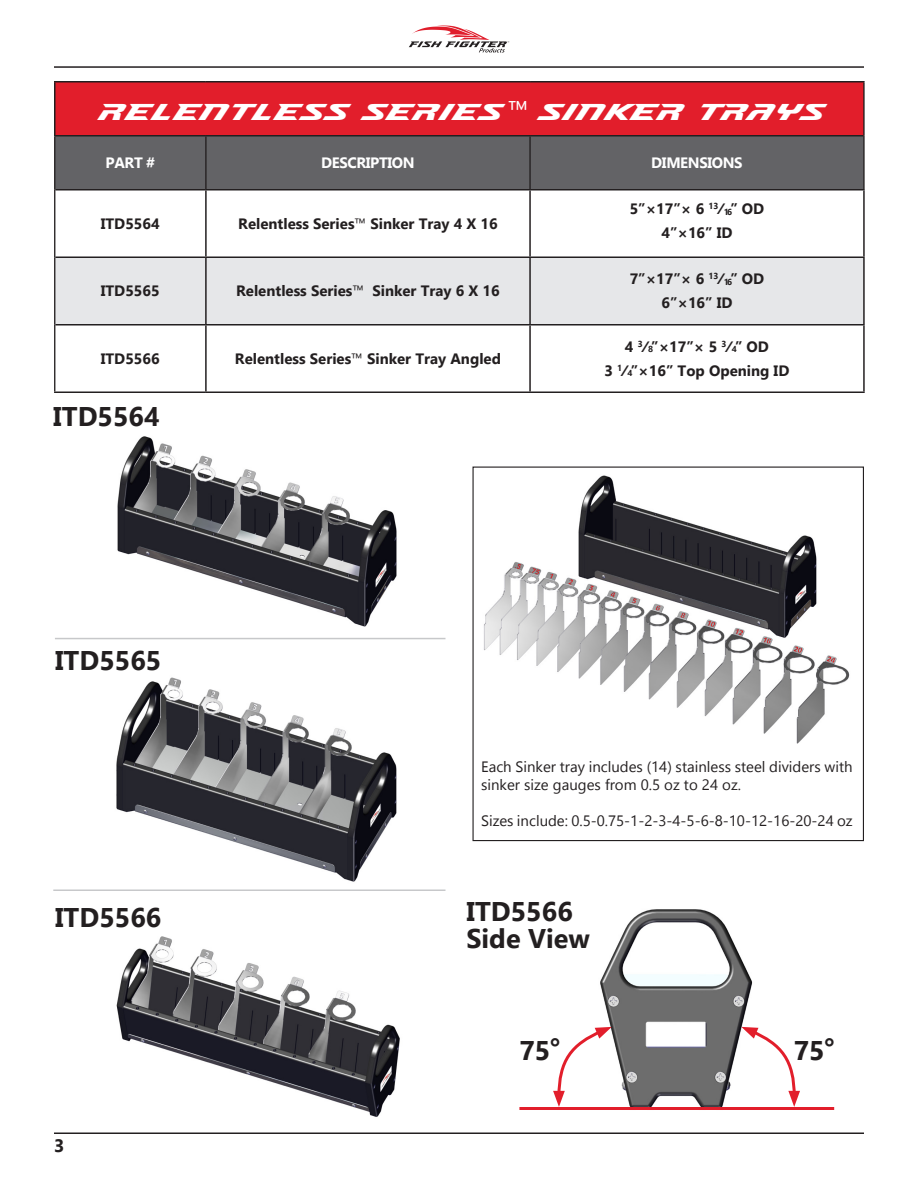
<style>
.page{position:relative;width:918px;height:1188px;background:#fff}
.page>*{position:absolute;margin:0;border:0;box-sizing:border-box;transform-origin:0 0}
.Main_Body{font:700 27px "Gadugi";color:#231f20}
.t1{font:27px "Accelerator";color:#fff}
.t2{font:700 18px "Gadugi";color:#231f20}
.t3{font:700 15px "Gadugi";color:#231f20}
.t4{font:15px/18px "Gadugi";color:#231f20}
.t5{font:700 15px "Gadugi";letter-spacing:-.025em;color:#fff}
.s1{font-family:"Gadugi"}
.s2{font-weight:400}
.s3{font-size:8.7px}
.s4{font-family:"Impact";font-weight:400}
</style>
<div class="page">
<hr style="left:54px;top:66px;width:810px;height:2px;background:#231f20">
<svg style="left:409px;top:26px;width:100px;height:27px"></svg>
<hr style="left:54px;top:1132px;width:810px;height:2px;background:#231f20">
<div style="left:55px;top:82px;width:809px;height:54px;background:#e21e2b"></div>
<div style="left:55px;top:136px;width:808px;height:53px;background:#636366"></div>
<svg style="left:55px;top:190px;width:808px;height:66px"></svg>
<div style="left:55px;top:258px;width:808px;height:66px;background:#e6e7e9"></div>
<svg style="left:55px;top:326px;width:808px;height:66px"></svg>
<hr style="left:863px;top:82px;width:2px;height:54px;background:#231f20">
<hr style="left:54px;top:136px;width:1px;height:54px;background:#231f20">
<hr style="left:205px;top:136px;width:2px;height:53px;background:#231f20">
<hr style="left:529px;top:136px;width:2px;height:53px;background:#231f20">
<hr style="left:863px;top:136px;width:2px;height:53px;background:#231f20">
<hr style="left:54px;top:190px;width:1px;height:67px;background:#231f20">
<hr style="left:54px;top:257px;width:1px;height:68px;background:#231f20">
<hr style="left:54px;top:325px;width:1px;height:67px;background:#231f20">
<hr style="left:55px;top:189px;width:151px;height:1px;background:#231f20">
<hr style="left:206px;top:189px;width:324px;height:1px;background:#231f20">
<hr style="left:205px;top:190px;width:2px;height:66px;background:#231f20">
<hr style="left:530px;top:189px;width:335px;height:1px;background:#231f20">
<hr style="left:529px;top:190px;width:2px;height:66px;background:#231f20">
<hr style="left:863px;top:190px;width:2px;height:66px;background:#231f20">
<hr style="left:55px;top:256px;width:151px;height:2px;background:#231f20">
<hr style="left:206px;top:256px;width:324px;height:2px;background:#231f20">
<hr style="left:205px;top:258px;width:2px;height:66px;background:#231f20">
<hr style="left:530px;top:256px;width:335px;height:2px;background:#231f20">
<hr style="left:529px;top:258px;width:2px;height:66px;background:#231f20">
<hr style="left:863px;top:258px;width:2px;height:66px;background:#231f20">
<hr style="left:55px;top:324px;width:151px;height:2px;background:#231f20">
<hr style="left:206px;top:324px;width:324px;height:2px;background:#231f20">
<hr style="left:205px;top:326px;width:2px;height:66px;background:#231f20">
<hr style="left:530px;top:324px;width:335px;height:2px;background:#231f20">
<hr style="left:529px;top:326px;width:2px;height:66px;background:#231f20">
<hr style="left:863px;top:326px;width:2px;height:66px;background:#231f20">
<hr style="left:54px;top:392px;width:152px;height:1px;background:#231f20">
<hr style="left:206px;top:392px;width:324px;height:1px;background:#231f20">
<hr style="left:530px;top:392px;width:335px;height:1px;background:#231f20">
<hr style="left:54px;top:81px;width:152px;height:1px;background:#231f20">
<hr style="left:54px;top:82px;width:2px;height:53px;background:#231f20">
<hr style="left:206px;top:81px;width:324px;height:1px;background:#231f20">
<hr style="left:530px;top:81px;width:335px;height:1px;background:#231f20">
<hr style="left:54px;top:135px;width:152px;height:1px;background:#231f20">
<hr style="left:206px;top:135px;width:324px;height:1px;background:#231f20">
<hr style="left:530px;top:135px;width:333px;height:1px;background:#231f20">
<img style="left:117px;top:436px;width:280px;height:191px">
<img style="left:116px;top:677px;width:281px;height:205px">
<img style="left:116px;top:936px;width:284px;height:181px">
<img style="left:484px;top:475px;width:366px;height:268px">
<div style="left:472px;top:467px;width:392px;height:374px;border:1px solid #231f20"></div>
<img style="left:600px;top:909px;width:153px;height:198px">
<hr style="left:519px;top:1107px;width:315px;height:3px;background:#e21e2b">
<svg style="left:741px;top:1027px;width:59px;height:80px"></svg>
<svg style="left:553px;top:1027px;width:59px;height:80px"></svg>
<hr style="left:53px;top:890px;width:393px;height:1px;background:#c7c8ca">
<hr style="left:55px;top:638px;width:390px;height:1px;background:#c7c8ca">
<p class="t1" style="left:96px;top:94px;width:728px">RELENTLESS SERIES <span class="s1">™</span> SINKER TRAYS</p>
<p class="t5" style="left:106px;top:154px;width:51px">PART #</p>
<p class="t5" style="left:321px;top:154px;width:95px">DESCRIPTION</p>
<p class="t5" style="left:651px;top:154px;width:93px">DIMENSIONS</p>
<p class="t3" style="left:101px;top:215px;width:61px">ITD5564</p>
<p class="t3" style="left:238px;top:215px;width:261px">Relentless Series<span class="s2">™</span> Sinker Tray 4 X 16</p>
<p class="t3" style="left:101px;top:282px;width:61px">ITD5565</p>
<p class="t3" style="left:236px;top:282px;width:265px">Relentless Series<span class="s2">™</span> Sinker Tray 6 X 16</p>
<p class="t3" style="left:101px;top:350px;width:61px">ITD5566</p>
<p class="t3" style="left:235px;top:350px;width:268px">Relentless Series<span class="s2">™</span> Sinker Tray Angled</p>
<p class="Main_Body" style="left:53px;top:400px;width:108px">ITD5564</p>
<p class="Main_Body" style="left:55px;top:644px;width:108px">ITD5565</p>
<p class="t3" style="left:630px;top:200px;width:136px">5”×17”× 6 <sup>13</sup>⁄<span class="s3">16</span>” OD</p>
<p class="t3" style="left:661px;top:224px;width:73px">4”×16” ID</p>
<p class="t3" style="left:630px;top:270px;width:136px">7”×17”× 6 <sup>13</sup>⁄<span class="s3">16</span>” OD</p>
<p class="t3" style="left:661px;top:294px;width:73px">6”×16” ID</p>
<p class="t3" style="left:625px;top:338px;width:146px">4 <sup>3</sup>⁄<span class="s3">8</span>”×17”× 5 <sup>3</sup>⁄<span class="s3">4</span>” OD</p>
<p class="t3" style="left:605px;top:362px;width:186px">3 <sup>1</sup>⁄<span class="s3">4</span>”×16” Top Opening ID</p>
<p class="Main_Body" style="left:55px;top:901px;width:108px">ITD5566</p>
<p class="t2" style="left:54px;top:1135px;width:12px">3</p>
<p class="t4" style="left:481px;top:757px;width:373px">Each Sinker tray includes (14) stainless steel dividers with sinker size gauges from 0.5 oz to 24 oz.</p>
<p class="t4" style="left:481px;top:811px;width:373px">Sizes include: 0.5-0.75-1-2-3-4-5-6-8-10-12-16-20-24 oz</p>
<p class="Main_Body" style="left:466px;top:895px;width:108px">ITD5566</p>
<p class="Main_Body" style="left:466px;top:922px;width:125px">Side View</p>
<p class="Main_Body" style="left:519px;top:1034px;width:42px">75<span class="s4">°</span></p>
<p class="Main_Body" style="left:794px;top:1034px;width:42px">75<span class="s4">°</span></p>
</div>
